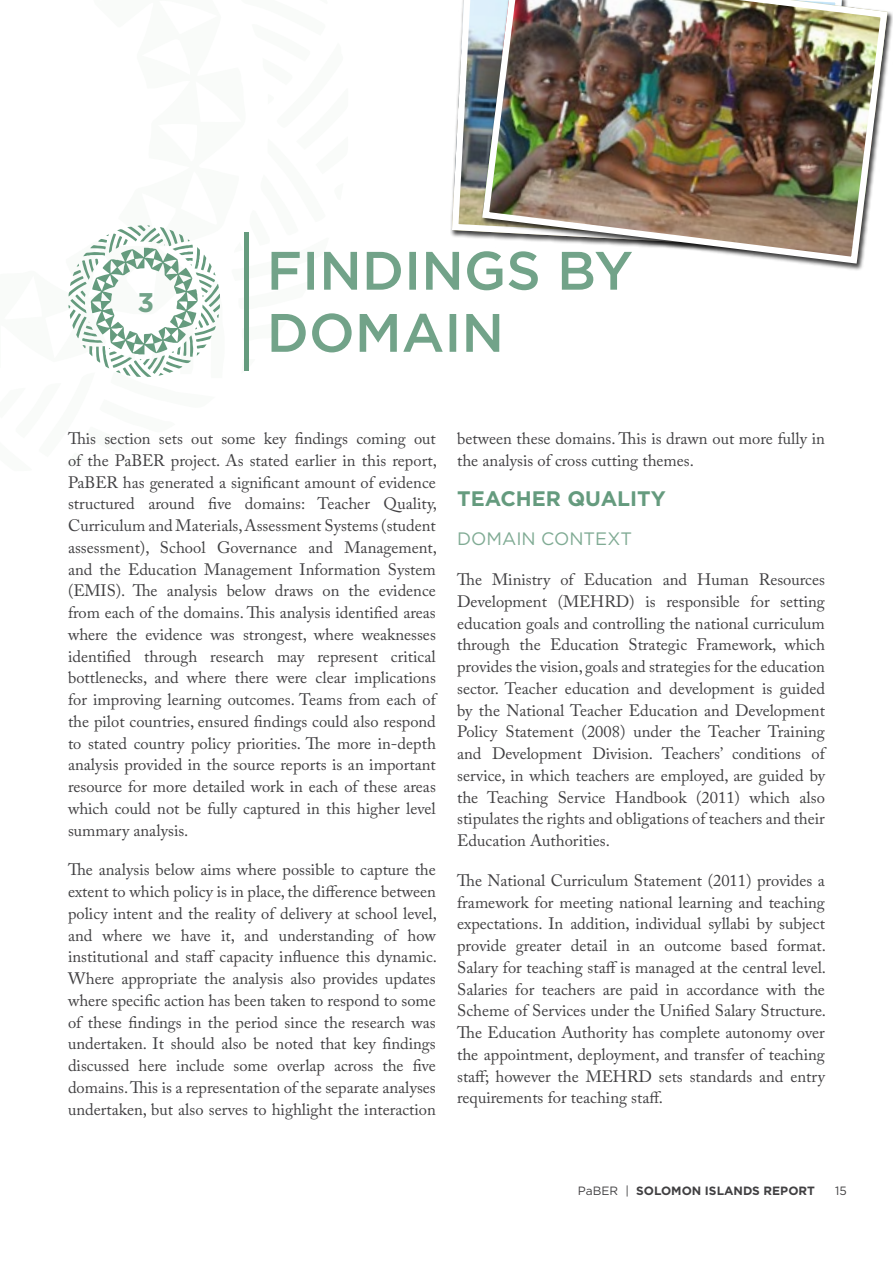
<style>
.page{position:relative;width:893px;height:1263px;background:#fff}
.page>*{position:absolute;margin:0;border:0;box-sizing:border-box;transform-origin:0 0}
.t1{font:700 27px "Gotham";color:#72a389}
.t2{font:700 21px "Gotham";color:#659b7e}
.t3{font:18px "Gotham";color:#80ab94}
.t4{font:16.5px/21.8px "Adobe Caslon Pro";color:#414042;text-align:justify}
.t5{font:700 12px "Gotham";color:#414042}
.t6{font:12px "Gotham";color:#414042}
.s1{font-weight:400}
</style>
<div class="page">
<svg style="left:68px;top:225px;width:152px;height:152px"></svg>
<div style="left:244px;top:232px;width:5px;height:139px;background:#659b7e"></div>
<img style="left:632px;top:0;width:259px;height:267px">
<img style="left:271px;top:0;width:361px;height:352px">
<h1 class="t1" style="left:137px;top:287px;width:18px">3</h1>
<p class="t4" style="left:68px;top:428px;width:370px">This section sets out some key findings coming out of the PaBER project. As stated earlier in this report, PaBER has generated a significant amount of evidence structured around five domains: Teacher Quality, Curriculum and Materials, Assessment Systems (student assessment), School Governance and Management, and the Education Management Information System (EMIS). The analysis below draws on the evidence from each of the domains. This analysis identified areas where the evidence was strongest, where weaknesses identified through research may represent critical bottlenecks, and where there were clear implications for improving learning outcomes. Teams from each of the pilot countries, ensured findings could also respond to stated country policy priorities. The more in-depth analysis provided in the source reports is an important resource for more detailed work in each of these areas which could not be fully captured in this higher level summary analysis.</p>
<p class="t4" style="left:68px;top:859px;width:371px">The analysis below aims where possible to capture the extent to which policy is in place, the difference between policy intent and the reality of delivery at school level, and where we have it, and understanding of how institutional and staff capacity influence this dynamic.<br>Where appropriate the analysis also provides updates where specific action has been taken to respond to some of these findings in the period since the research was undertaken. It should also be noted that key findings discussed here include some overlap across the five domains. This is a representation of the separate analyses undertaken, but also serves to highlight the interaction</p>
<p class="t4" style="left:457px;top:427px;width:369px">between these domains. This is drawn out more fully in the analysis of cross cutting themes.</p>
<p class="t2" style="left:457px;top:486px;width:157px">TEACHER QUALIT</p>
<p class="t2" style="left:651px;top:486px;width:17px">Y</p>
<p class="t3" style="left:457px;top:529px;width:176px">DOMAIN CONTEXT</p>
<p class="t4" style="left:457px;top:569px;width:369px">The Ministry of Education and Human Resources Development (MEHRD) is responsible for setting education goals and controlling the national curriculum through the Education Strategic Framework, which provides the vision, goals and strategies for the education sector. Teacher education and development is guided by the National Teacher Education and Development Policy Statement (2008) under the Teacher Training and Development Division. Teachers’ conditions of service, in which teachers are employed, are guided by the Teaching Service Handbook (2011) which also stipulates the rights and obligations of teachers and their Education Authorities.</p>
<p class="t4" style="left:457px;top:869px;width:370px">The National Curriculum Statement (2011) provides a framework for meeting national learning and teaching expectations. In addition, individual syllabi by subject provide greater detail in an outcome based format.<br>Salary for teaching staff is managed at the central level.<br>Salaries for teachers are paid in accordance with the Scheme of Services under the Unified Salary Structure.<br>The Education Authority has complete autonomy over the appointment, deployment, and transfer of teaching staff; however the MEHRD sets standards and entry requirements for teaching staff.</p>
<p class="t5" style="left:578px;top:1183px;width:239px"><span class="s1">PABER |</span> SOLOMON ISLANDS REPORT</p>
<p class="t6" style="left:835px;top:1184px;width:13px">15</p>
</div>
